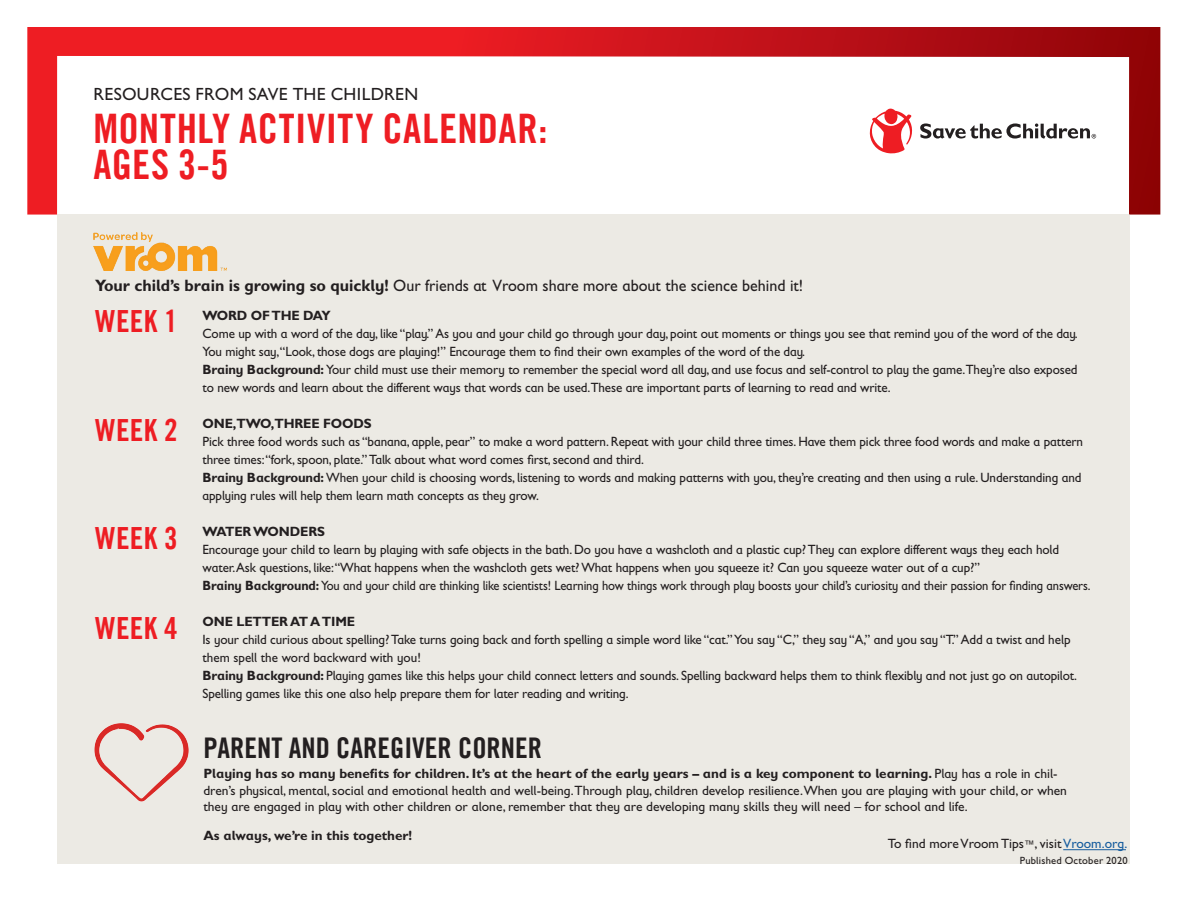
<style>
.page{position:relative;width:1188px;height:918px;background:#fff}
.page>*{position:absolute;margin:0;border:0;box-sizing:border-box;transform-origin:0 0}
.t1{font:40.8px/35.7px "Trade Gothic LT Com Bd Cn 20";letter-spacing:.015em;color:#ee1d23}
.t2{font:30.6px "Trade Gothic LT Com Bd Cn 20";letter-spacing:.015em;color:#ee1d23}
.t3{font:28.5px "Trade Gothic LT Com Bd Cn 20";color:#231f20}
.t4{font:17.7px "Gill Sans Infant Std";letter-spacing:.02em;color:#231f20}
.t5{font:16.5px "Gill Sans Infant Std";color:#231f20}
.t6{font:13.5px/18px "Gill Sans Infant Std";letter-spacing:-.01em;color:#231f20}
.t7{font:700 13.5px "Gill Sans Infant Std";letter-spacing:-.01em;color:#231f20}
.t8{font:10.5px "Gill Sans Infant Std";letter-spacing:.02em;color:#231f20}
.s1{font-weight:700}
.s2{font-size:10.5px}
.s3{color:#175d9e}
</style>
<div class="page">
<svg style="left:27px;top:27px;width:1133px;height:188px"></svg>
<svg style="left:869px;top:108px;width:45px;height:46px"></svg>
<svg style="left:920px;top:123px;width:176px;height:16px"></svg>
<div style="left:57px;top:215px;width:1072px;height:649px;background:#eceae4"></div>
<img style="left:94px;top:723px;width:95px;height:79px">
<hr style="left:1063px;top:849px;width:63px;height:1px;background:#175d9e">
<img style="left:93px;top:232px;width:134px;height:38px">
<h3 class="t4" style="left:93px;top:84px;width:327px">RESOURCES FROM SAVE THE CHILDREN</h3>
<h1 class="t1" style="left:93px;top:110px;width:456px">MONTHLY ACTIVITY CALENDAR:<br>AGES 3-5</h1>
<p class="t5" style="left:95px;top:276px;width:710px"><span class="s1">Your child’s brain is growing so quickly!</span> Our friends at Vroom share more about the science behind it!</p>
<h2 class="t2" style="left:95px;top:303px;width:84px">WEEK 1</h2>
<h2 class="t2" style="left:95px;top:412px;width:84px">WEEK 2</h2>
<h2 class="t2" style="left:95px;top:520px;width:84px">WEEK 3</h2>
<h2 class="t2" style="left:95px;top:610px;width:84px">WEEK 4</h2>
<p class="t7" style="left:202px;top:308px;width:130px">WORD OF THE DAY</p>
<p class="t6" style="left:202px;top:325px;width:877px">Come up with a word of the day, like “play.” As you and your child go through your day, point out moments or things you see that remind you of the word of the day.<br>You might say,“Look, those dogs are playing!” Encourage them to find their own examples of the word of the day.<br><span class="s1">Brainy Background:</span> Your child must use their memory to remember the special word all day, and use focus and self-control to play the game.They’re also exposed to new words and learn about the different ways that words can be used.These are important parts of learning to read and write.</p>
<p class="t7" style="left:202px;top:416px;width:171px">ONE,TWO,THREE FOODS</p>
<p class="t6" style="left:202px;top:433px;width:882px">Pick three food words such as “banana, apple, pear” to make a word pattern. Repeat with your child three times. Have them pick three food words and make a pattern three times:“fork, spoon, plate.” Talk about what word comes first, second and third.<br><span class="s1">Brainy Background:</span> When your child is choosing words, listening to words and making patterns with you, they’re creating and then using a rule. Understanding and applying rules will help them learn math concepts as they grow.</p>
<p class="t7" style="left:202px;top:524px;width:124px">WATER WONDERS</p>
<p class="t6" style="left:202px;top:541px;width:890px">Encourage your child to learn by playing with safe objects in the bath. Do you have a washcloth and a plastic cup? They can explore different ways they each hold water.Ask questions, like:“What happens when the washcloth gets wet? What happens when you squeeze it? Can you squeeze water out of a cup?”<br><span class="s1">Brainy Background:</span> You and your child are thinking like scientists! Learning how things work through play boosts your child’s curiosity and their passion for finding answers.</p>
<p class="t7" style="left:202px;top:614px;width:154px">ONE LETTER AT A TIME</p>
<p class="t6" style="left:202px;top:631px;width:876px">Is your child curious about spelling? Take turns going back and forth spelling a simple word like “cat.” You say “C,” they say “A,” and you say “T.” Add a twist and help them spell the word backward with you!<br><span class="s1">Brainy Background:</span> Playing games like this helps your child connect letters and sounds. Spelling backward helps them to think flexibly and not just go on autopilot.<br>Spelling games like this one also help prepare them for later reading and writing.</p>
<h3 class="t3" style="left:203px;top:730px;width:340px">PARENT AND CAREGIVER CORNER</h3>
<p class="t6" style="left:203px;top:765px;width:865px;line-height:16.5px"><span class="s1">Playing has so many benefits for children. It’s at the heart of the early years – and is a key component to learning.</span> Play has a role in chil&shy;dren’s physical, mental, social and emotional health and well-being.Through play, children develop resilience.When you are playing with your child, or when they are engaged in play with other children or alone, remember that they are developing many skills they will need – for school and life.</p>
<p class="t7" style="left:203px;top:828px;width:210px">As always, we’re in this together!</p>
<p class="t6" style="left:888px;top:835px;width:241px">To find more Vroom Tips<span class="s2">™</span>, visit <span class="s3">Vroom.org.</span></p>
<p class="t8" style="left:1020px;top:854px;width:110px">Published October 2020</p>
</div>
